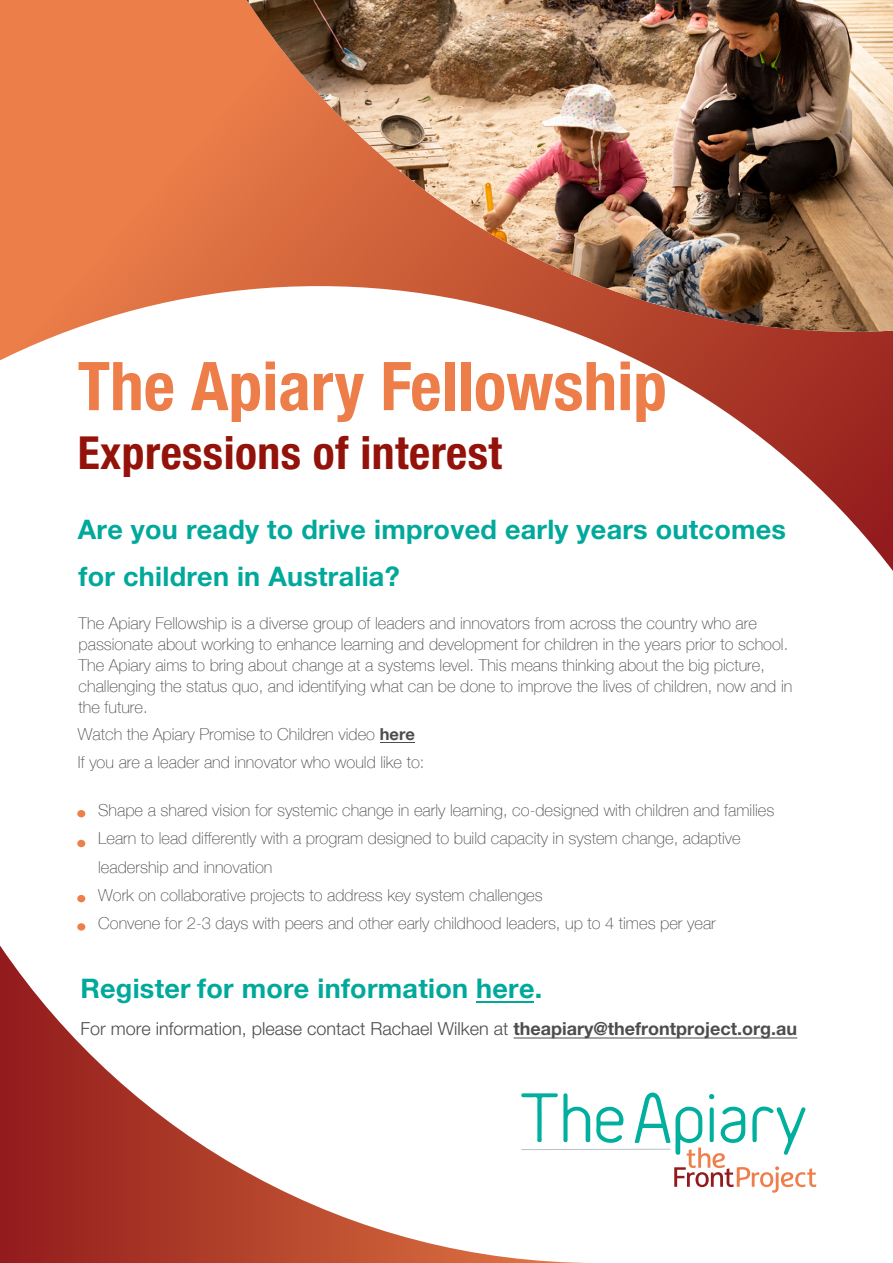
<style>
.page{position:relative;width:893px;height:1263px;background:#ec7e4a}
.page>*{position:absolute;margin:0;border:0;box-sizing:border-box;transform-origin:0 0}
.t1{font:700 condensed 67.35px "Helvetica Neue LT Std";color:#ed7e4a}
.t2{font:700 condensed 45.6px "Helvetica Neue LT Std";letter-spacing:.01em;color:#931209}
.t3{font:700 27px/47.4px "Helvetica Neue LT Std";letter-spacing:.01em;color:#00a99b}
.t4{font:700 27px "Helvetica Neue";letter-spacing:.01em;color:#00a99b}
.t5{font:300 18px "Helvetica Neue LT Std";color:#4d4d4f}
.t6{font:100 16.5px/28.3px "Helvetica Neue";color:#4d4d4f}
.s1{font-weight:700}
.s2{font-family:"Helvetica Neue LT Std"}
.s3{font-style:inherit}
</style>
<div class="page">
<div style="left:0;top:310px;width:893px;height:953px;background:#fff"></div>
<svg style="left:133px;top:180px;width:114px;height:152px"></svg>
<img style="left:247px;top:0;width:646px;height:332px">
<div style="left:77px;top:810px;width:8px;height:7px;background:#ee7f4b;border-radius:50%"></div>
<div style="left:77px;top:840px;width:8px;height:7px;background:#ee7f4b;border-radius:50%"></div>
<div style="left:77px;top:895px;width:8px;height:7px;background:#ee7f4b;border-radius:50%"></div>
<div style="left:77px;top:923px;width:8px;height:8px;background:#ee7f4b;border-radius:50%"></div>
<hr style="left:513px;top:1037px;width:284px;height:1px;background:#4d4d4f">
<hr style="left:380px;top:742px;width:35px;height:1px;background:#4d4d4f">
<hr style="left:521px;top:1149px;width:149px;height:1px;background:#bec0c3">
<svg style="left:597px;top:1107px;width:27px;height:36px"></svg>
<svg style="left:635px;top:1092px;width:181px;height:101px;background:#deeae6"></svg>
<svg style="left:0;top:945px;width:597px;height:318px;background:#e3c1bd"></svg>
<h1 class="t1" style="left:78px;top:345px;width:591px">The Apiary Fellowship</h1>
<h2 class="t2" style="left:78px;top:425px;width:426px">Expressions of interest</h2>
<h3 class="t3" style="left:78px;top:505px;width:710px">Are you ready to drive improved early years outcomes for children in Australia?</h3>
<p class="t6" style="left:79px;top:612px;width:715px;line-height:21.1px">The Apiary Fellowship is a diverse group of leaders and innovators from across the country who are passionate about working to enhance learning and development for children in the years prior to school.<br>The Apiary aims to bring about change at a systems level. This means thinking about the big picture, challenging the status quo, and identifying what can be done to improve the lives of children, now and in the future.</p>
<p class="t6" style="left:78px;top:719px;width:348px">Watch the Apiary Promise to Children video <span class="s1">here<br></span>If you are a leader and innovator who would like to:</p>
<p class="t6" style="left:98px;top:795px;width:678px">Shape a shared vision for systemic change in early learning, co-designed with children and families Learn to lead differently with a program designed to build capacity in system change, adaptive leadership and innovation<br>Work on collaborative projects to address key system challenges<br>Convene for 2-3 days with peers and other early childhood leaders, up to 4 times per year</p>
<h3 class="t4" style="left:80px;top:967px;width:463px"><span class="s2">Register</span> for more information here<span class="s3">.</span></h3>
<p class="t5" style="left:80px;top:1018px;width:718px">For more information, please contact Rachael Wilken at <span class="s1">theapiary@thefrontproject.org.au</span></p>
</div>
